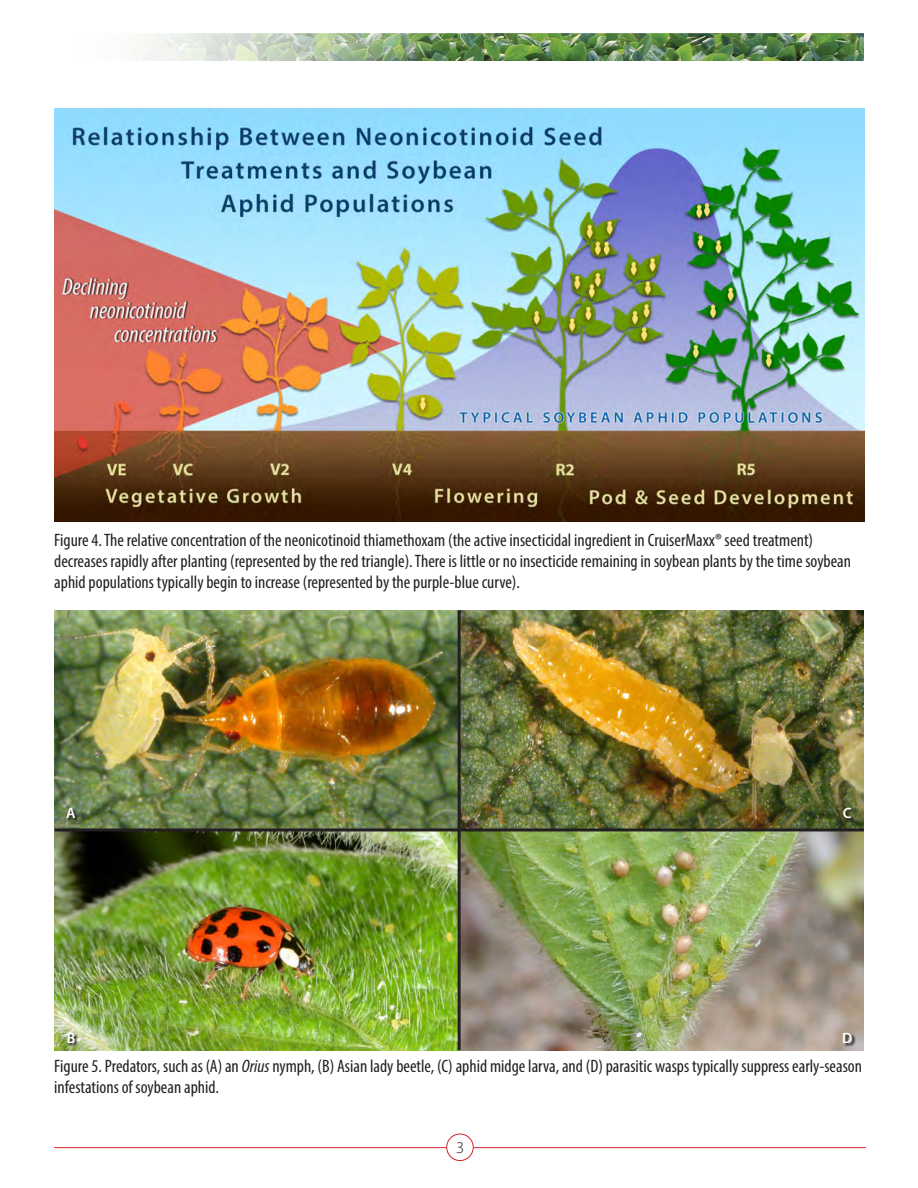
<style>
.page{position:relative;width:918px;height:1188px;background:#fff}
.page>*{position:absolute;margin:0;border:0;box-sizing:border-box;transform-origin:0 0}
.Captions{font:condensed 18px/21px "Myriad Pro";color:#231f20}
.t1{font:300 16.5px "Myriad Pro";color:#231f20}
.Captions-2{font:600 15px "Myriad Pro";color:#fff}
.s1{font-style:italic}
</style>
<div class="page">
<div style="left:446px;top:1134px;width:28px;height:27px;border:1px solid #d1232a;border-radius:50%"></div>
<hr style="left:54px;top:1147px;width:392px;height:1px;background:#d1232a">
<hr style="left:474px;top:1147px;width:392px;height:1px;background:#d1232a">
<img style="left:140px;top:34px;width:724px;height:27px">
<img style="left:54px;top:108px;width:810px;height:413px">
<img style="left:54px;top:610px;width:810px;height:218px">
<img style="left:54px;top:832px;width:810px;height:218px">
<hr style="left:54px;top:828px;width:810px;height:3px;background:#231f20">
<hr style="left:458px;top:610px;width:3px;height:440px;background:#231f20">
<svg style="left:67px;top:809px;width:12px;height:13px"></svg>
<svg style="left:844px;top:809px;width:11px;height:13px"></svg>
<svg style="left:68px;top:1033px;width:11px;height:14px"></svg>
<svg style="left:844px;top:1033px;width:12px;height:14px"></svg>
<p class="Captions" style="left:54px;top:529px;width:798px">Figure 4. The relative concentration of the neonicotinoid thiamethoxam (the active insecticidal ingredient in CruiserMaxx® seed treatment) decreases rapidly after planting (represented by the red triangle). There is little or no insecticide remaining in soybean plants by the time soybean aphid populations typically begin to increase (represented by the purple-blue curve).</p>
<p class="Captions-2" style="left:66px;top:804px;width:11px">A</p>
<p class="Captions-2" style="left:843px;top:804px;width:10px">C</p>
<p class="Captions-2" style="left:67px;top:1028px;width:10px">B</p>
<p class="Captions-2" style="left:842px;top:1028px;width:12px">D</p>
<p class="Captions" style="left:54px;top:1055px;width:809px">Figure 5. Predators, such as (A) an <span class="s1">Orius</span> nymph, (B) Asian lady beetle, (C) aphid midge larva, and (D) parasitic wasps typically suppress early-season infestations of soybean aphid.</p>
<p class="t1" style="left:456px;top:1138px;width:10px">3</p>
</div>
